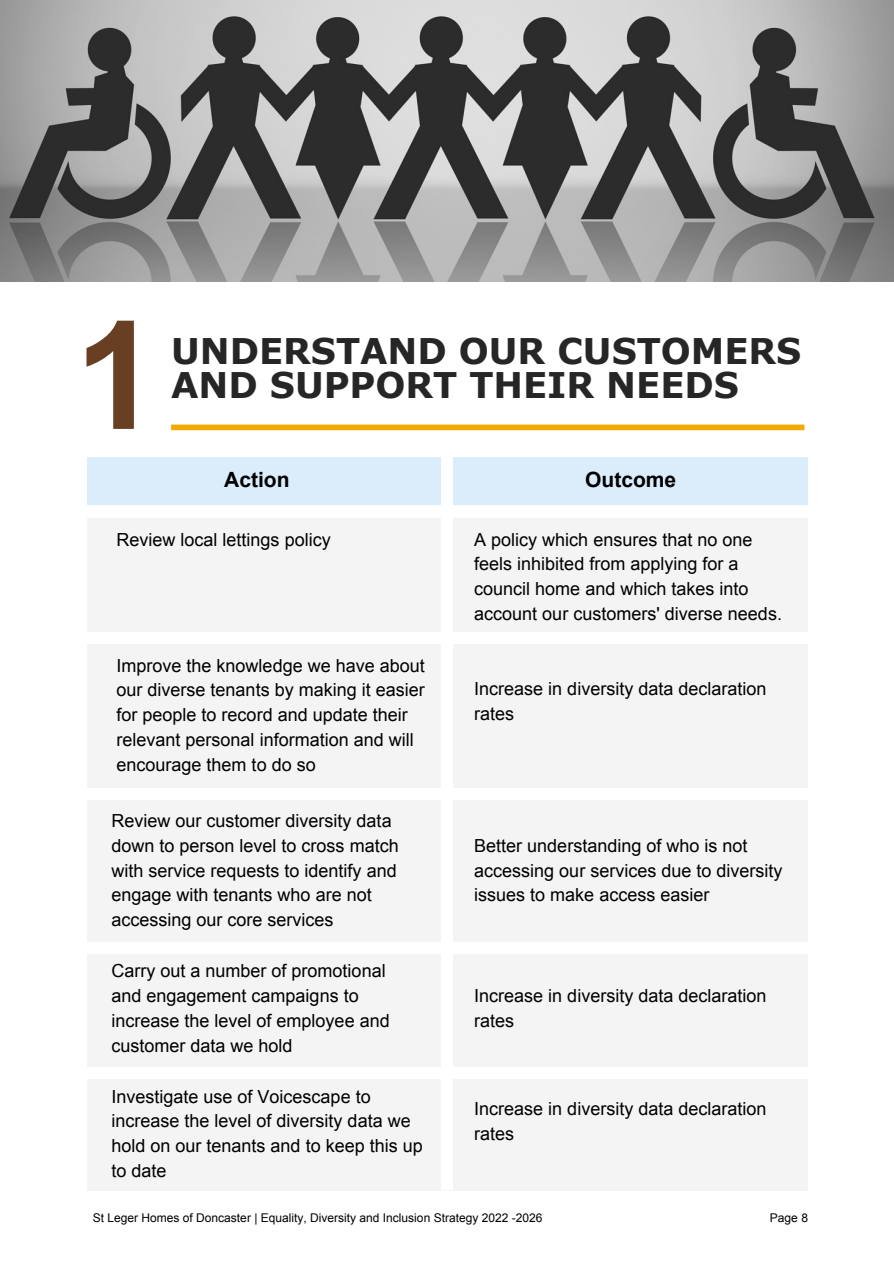
<style>
.page{position:relative;width:894px;height:1264px;background:#fff}
.page>*{position:absolute;margin:0;border:0;box-sizing:border-box;transform-origin:0 0}
.t1{font:700 150.45px "Arial";color:#693f23}
.t2{font:700 35.4px "Verdana";color:#262626}
.t3{font:700 21px "Arial";color:#000}
.t4{font:18px/24.8px "Arial";color:#000}
.t5{font:12px "Arial";color:#000}
</style>
<div class="page">
<img style="left:0;top:0;width:893px;height:281px">
<div style="left:171px;top:424px;width:633px;height:6px;background:#f2a900"></div>
<div style="left:87px;top:457px;width:720px;height:47px;background:#dbecfa"></div>
<div style="left:87px;top:518px;width:720px;height:672px;background:#f4f4f4"></div>
<div style="left:441px;top:457px;width:12px;height:732px;background:#fff"></div>
<div style="left:81px;top:632px;width:732px;height:11px;background:#fff"></div>
<div style="left:81px;top:788px;width:732px;height:11px;background:#fff"></div>
<div style="left:81px;top:942px;width:732px;height:11px;background:#fff"></div>
<div style="left:84px;top:1066px;width:732px;height:12px;background:#fff"></div>
<p class="t1" style="left:75px;top:293px;width:85px">1</p>
<p class="t2" style="left:171px;top:328px;width:631px">UNDERSTAND OUR CUSTOMERS</p>
<p class="t2" style="left:171px;top:362px;width:569px">AND SUPPORT THEIR NEEDS</p>
<p class="t3" style="left:224px;top:468px;width:67px">Action</p>
<p class="t3" style="left:585px;top:468px;width:93px">Outcome</p>
<p class="t4" style="left:116px;top:527px;width:216px">Review local lettings policy</p>
<p class="t4" style="left:474px;top:527px;width:309px">A policy which ensures that no one feels inhibited from applying for a council home and which takes into account our customers' diverse needs.</p>
<p class="t4" style="left:116px;top:653px;width:310px">Improve the knowledge we have about our diverse tenants by making it easier for people to record and update their relevant personal information and will encourage them to do so</p>
<p class="t4" style="left:474px;top:676px;width:294px">Increase in diversity data declaration rates</p>
<p class="t4" style="left:111px;top:808px;width:289px">Review our customer diversity data down to person level to cross match with service requests to identify and engage with tenants who are not accessing our core services</p>
<p class="t4" style="left:111px;top:958px;width:280px">Carry out a number of promotional and engagement campaigns to increase the level of employee and customer data we hold</p>
<p class="t4" style="left:111px;top:1084px;width:313px">Investigate use of Voicescape to increase the level of diversity data we hold on our tenants and to keep this up to date</p>
<p class="t4" style="left:474px;top:833px;width:310px">Better understanding of who is not accessing our services due to diversity issues to make access easier</p>
<p class="t4" style="left:474px;top:983px;width:294px">Increase in diversity data declaration rates</p>
<p class="t4" style="left:474px;top:1096px;width:294px">Increase in diversity data declaration rates</p>
<p class="t5" style="left:93px;top:1210px;width:451px">St Leger Homes of Doncaster | Equality, Diversity and Inclusion Strategy 2022 -2026</p>
<p class="t5" style="left:769px;top:1210px;width:40px">Page 8</p>
</div>
